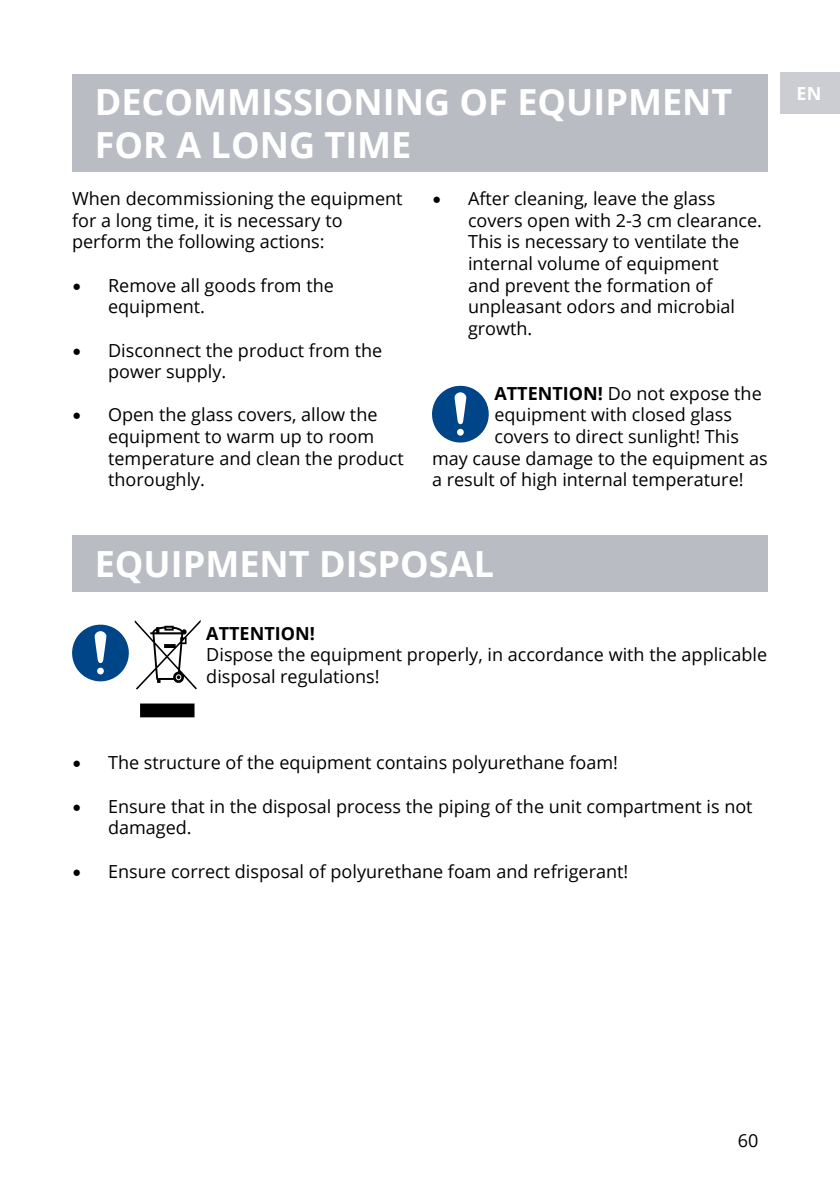
<style>
.page{position:relative;width:840px;height:1191px;background:#fff}
.page>*{position:absolute;margin:0;border:0;box-sizing:border-box;transform-origin:0 0}
.t1{font:700 36px/43.2px "Open Sans";color:#fff}
.t2{font:18px/21.6px "Open Sans";color:#000}
.t3{font:700 18px "Open Sans";color:#000}
.t4{font:18px "Open Sans";color:#000}
.t5{font:700 18px "Open Sans";color:#fff}
.s1{font-family:"Minion Pro";font-size:24px}
.s2{font-weight:700}
</style>
<div class="page">
<div style="left:780px;top:72px;width:59px;height:41px;background:#cbcdd3"></div>
<div style="left:72px;top:74px;width:695px;height:97px;background:#b9bcc3"></div>
<svg style="left:432px;top:385px;width:57px;height:57px"></svg>
<div style="left:72px;top:535px;width:695px;height:57px;background:#b9bcc3"></div>
<svg style="left:72px;top:620px;width:128px;height:97px"></svg>
<h1 class="t1" style="left:95px;top:79px;width:638px">DECOMMISSIONING OF EQUIPMENT<br>FOR A LONG TIME</h1>
<p class="t2" style="left:72px;top:187px;width:332px">When decommissioning the equipment for a long time, it is necessary to perform the following actions:</p>
<p class="t2" style="left:108px;top:274px;width:227px;text-indent:-36px"><span class="s1">•</span> Remove all goods from the equipment.</p>
<p class="t2" style="left:108px;top:339px;width:275px;text-indent:-36px"><span class="s1">•</span> Disconnect the product from the power supply.</p>
<p class="t2" style="left:108px;top:403px;width:297px;text-indent:-36px"><span class="s1">•</span> Open the glass covers, allow the equipment to warm up to room temperature and clean the product thoroughly.</p>
<p class="t2" style="left:468px;top:187px;width:295px;text-indent:-36px"><span class="s1">•</span> After cleaning, leave the glass covers open with 2-3 cm clearance.<br>This is necessary to ventilate the internal volume of equipment<br>and prevent the formation of unpleasant odors and microbial growth.</p>
<p class="t2" style="left:494px;top:382px;width:269px"><span class="s2">ATTENTION!</span> Do not expose the</p>
<p class="t2" style="left:494px;top:403px;width:239px">equipment with closed glass</p>
<p class="t2" style="left:494px;top:425px;width:246px">covers to direct sunlight! This</p>
<p class="t2" style="left:432px;top:447px;width:337px">may cause damage to the equipment as</p>
<p class="t2" style="left:432px;top:468px;width:313px">a result of high internal temperature!</p>
<h1 class="t1" style="left:95px;top:542px;width:400px">EQUIPMENT DISPOSAL</h1>
<p class="t3" style="left:206px;top:620px;width:110px">ATTENTION!</p>
<p class="t2" style="left:206px;top:643px;width:562px">Dispose the equipment properly, in accordance with the applicable disposal regulations!</p>
<p class="t2" style="left:72px;top:751px;width:547px"><span class="s1">•</span> The structure of the equipment contains polyurethane foam!</p>
<p class="t2" style="left:108px;top:795px;width:645px;text-indent:-36px"><span class="s1">•</span> Ensure that in the disposal process the piping of the unit compartment is not damaged.</p>
<p class="t2" style="left:72px;top:859px;width:557px"><span class="s1">•</span> Ensure correct disposal of polyurethane foam and refrigerant!</p>
<p class="t5" style="left:796px;top:80px;width:26px">EN</p>
<p class="t4" style="left:737px;top:1128px;width:22px">60</p>
</div>
